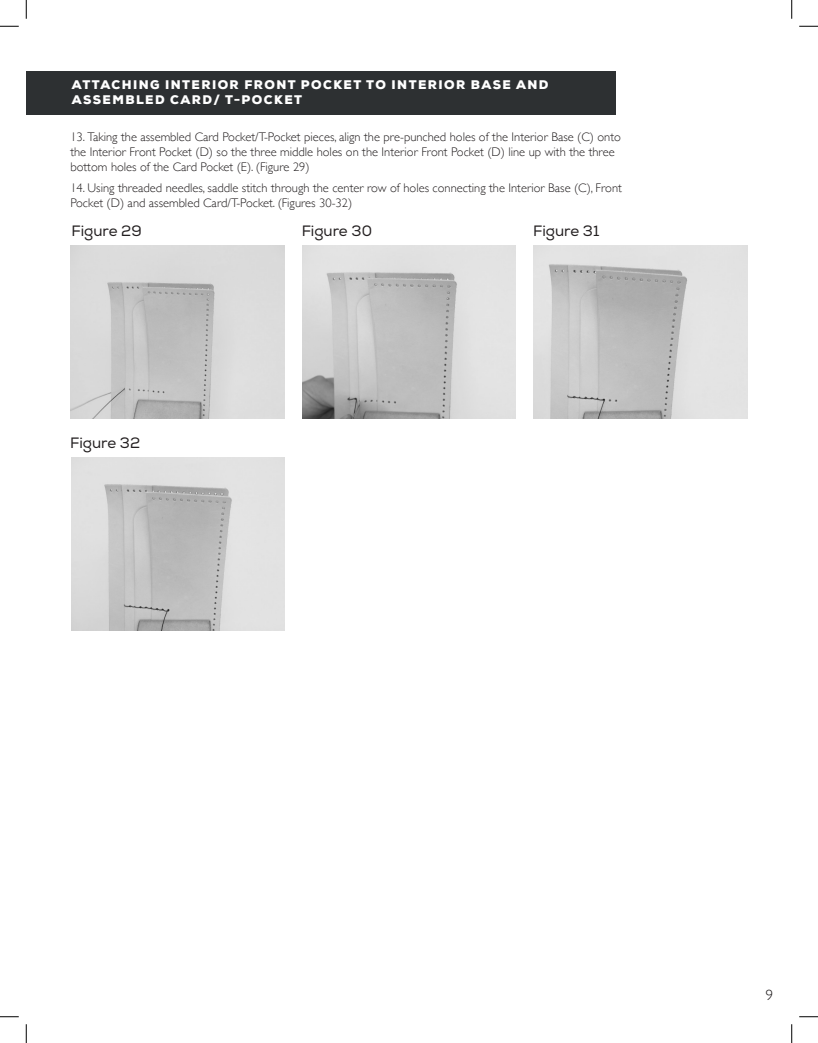
<style>
.page{position:relative;width:818px;height:1043px;background:#fff}
.page>*{position:absolute;margin:0;border:0;box-sizing:border-box;transform-origin:0 0}
.t1{font:15px "Nexa";color:#231f20}
.t2{font:300 15px "Gill Sans Nova";color:#231f20}
.t3{font:300 12.5px/15px "Gill Sans";color:#231f20}
.t4{font:900 12.5px/15px "Nexa";letter-spacing:.115em;color:#fff}
</style>
<div class="page">
<div style="left:26px;top:71px;width:590px;height:43px;background:#2d3032"></div>
<img style="left:71px;top:246px;width:213px;height:172px">
<img style="left:71px;top:458px;width:213px;height:173px">
<img style="left:302px;top:245px;width:214px;height:173px">
<img style="left:533px;top:245px;width:214px;height:173px">
<svg style="left:0;top:25px;width:19px;height:2px"></svg>
<svg style="left:799px;top:25px;width:19px;height:2px"></svg>
<svg style="left:0;top:1016px;width:19px;height:1px"></svg>
<svg style="left:799px;top:1016px;width:19px;height:1px"></svg>
<svg style="left:25px;top:0;width:2px;height:19px"></svg>
<svg style="left:25px;top:1024px;width:2px;height:18px"></svg>
<svg style="left:791px;top:0;width:1px;height:19px"></svg>
<svg style="left:791px;top:1024px;width:1px;height:18px"></svg>
<p class="t4" style="left:72px;top:77px;width:478px">ATTACHING INTERIOR FRONT POCKET TO INTERIOR BASE AND<br>ASSEMBLED CARD/ T-POCKET</p>
<p class="t3" style="left:70px;top:129px;width:552px">13. Taking the assembled Card Pocket/T-Pocket pieces, align the pre-punched holes of the Interior Base (C) onto the Interior Front Pocket (D) so the three middle holes on the Interior Front Pocket (D) line up with the three bottom holes of the Card Pocket (E). (Figure 29)</p>
<p class="t3" style="left:70px;top:179px;width:553px">14. Using threaded needles, saddle stitch through the center row of holes connecting the Interior Base (C), Front<br>Pocket (D) and assembled Card/T-Pocket. (Figures 30-32)</p>
<p class="t1" style="left:71px;top:222px;width:72px">Figure 29</p>
<p class="t1" style="left:70px;top:434px;width:72px">Figure 32</p>
<p class="t1" style="left:301px;top:222px;width:72px">Figure 30</p>
<p class="t1" style="left:533px;top:222px;width:68px">Figure 31</p>
<p class="t2" style="left:765px;top:985px;width:9px">9</p>
</div>
